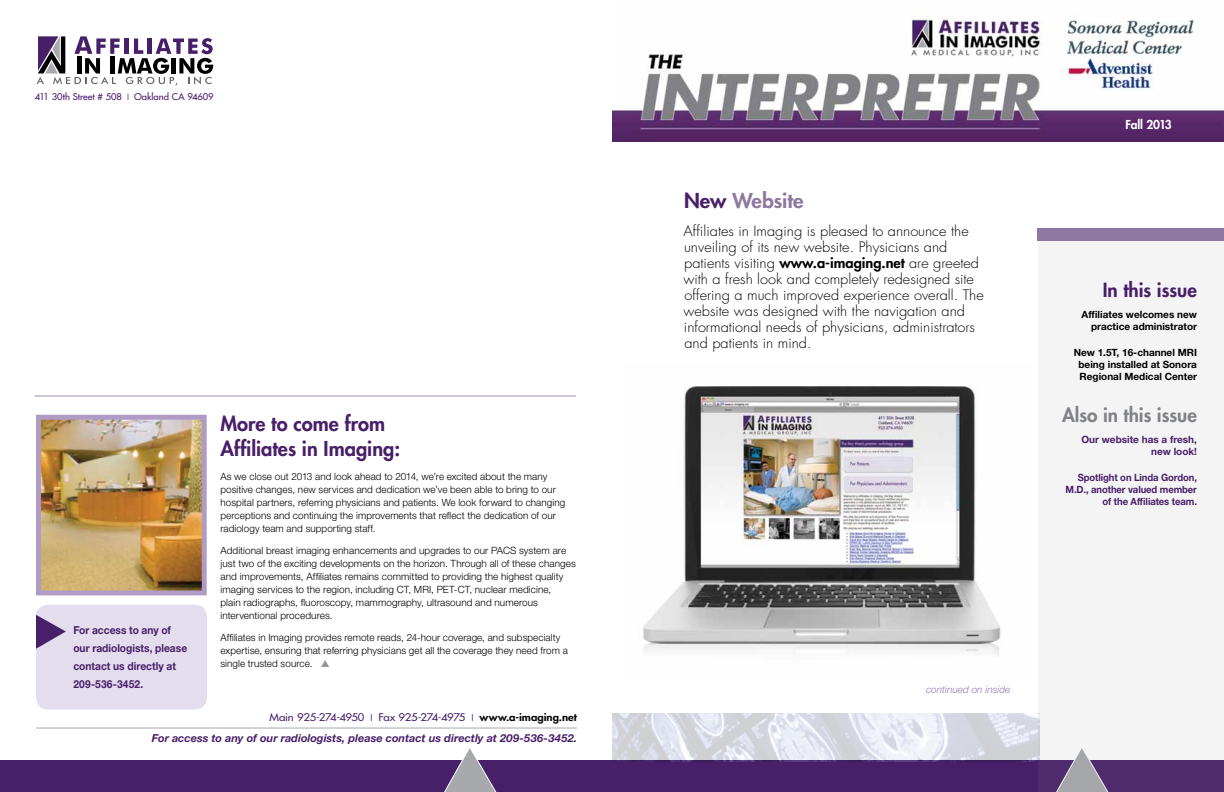
<style>
.page{position:relative;width:1224px;height:792px;background:#fff}
.page>*{position:absolute;margin:0;border:0;box-sizing:border-box;transform-origin:0 0}
.t1{font:800 20px/25px "Futura Std";color:#481f69}
.t2{font:800 20px "Futura Std";color:#8d78a1;scale:1.04 1}
.t3{font:800 19px "Futura Std";color:#808285}
.t4{font:800 19px "Futura Std";color:#481f69}
.t5{font:300 14px/16px "Futura Std";color:#000;scale:1.04 1}
.t6{font:800 12px "Futura Std";letter-spacing:-.015em;color:#fff}
.t7{font:italic 700 11px "Helvetica Neue LT Std";color:#481f69}
.t8{font:700 11px/18px "Helvetica Neue LT Std";color:#481f69;scale:.93 1}
.t9{font:500 10.3px "Futura Std";letter-spacing:-.02em;color:#481f69;scale:1.1 1}
.t10{font:300 10px/13px "Helvetica Neue LT Std";letter-spacing:.005em;color:#000}
.t11{font:700 10px/12px "Helvetica Neue LT Std";color:#000;text-align:right}
.t12{font:700 10px/12px "Helvetica Neue LT Std";letter-spacing:-.01em;color:#481f69;text-align:right;scale:.95 1}
.t13{font:700 10px/12px "Helvetica Neue LT Std";letter-spacing:-.01em;color:#481f69;text-align:right}
.t14{font:italic 300 10px "Helvetica Neue LT Std";letter-spacing:.005em;color:#967bb4}
.t15{font:500 9px "Futura Std";color:#49176d;scale:1.05 1}
.s1{color:#939598}
.s2{color:#49176d}
.s3{font-weight:800;color:#000}
.s4{font-size:10px;color:#000}
.s5{color:#481f69}
.s6{font-weight:800}
</style>
<div class="page">
<img style="left:643px;top:386px;width:358px;height:270px">
<div style="left:0;top:761px;width:1224px;height:31px;background:#481f69"></div>
<img style="left:612px;top:10px;width:612px;height:132px">
<img style="left:612px;top:713px;width:427px;height:49px">
<div style="left:1039px;top:228px;width:185px;height:564px;background:#f4f4f4"></div>
<hr style="left:36px;top:728px;width:541px;height:1px;background:#a7a9ac">
<svg style="left:438px;top:748px;width:65px;height:44px"></svg>
<svg style="left:37px;top:36px;width:176px;height:49px"></svg>
<div style="left:1037px;top:228px;width:187px;height:13px;background:#8d78a1"></div>
<hr style="left:35px;top:396px;width:541px;height:1px;background:#9e8caf">
<div style="left:36px;top:605px;width:171px;height:105px;background:#e3dded;border-radius:12px"></div>
<svg style="left:36px;top:615px;width:30px;height:34px"></svg>
<img style="left:42px;top:421px;width:159px;height:168px">
<div style="left:36px;top:415px;width:171px;height:180px;border:5px solid #b09bc7"></div>
<p class="t15" style="left:35px;top:91px;width:172px">411 30th Street # 508 ❘ Oakland CA 94609</p>
<p class="t8" style="left:73px;top:621px;width:124px">For access to any of our radiologists, please contact us directly at<br>209-536-3452.</p>
<h1 class="t1" style="left:220px;top:411px;width:181px">More to come from<br>Affiliates in Imaging:</h1>
<p class="t10" style="left:220px;top:469px;width:346px">As we close out 2013 and look ahead to 2014, we’re excited about the many positive changes, new services and dedication we’ve been able to bring to our hospital partners, referring physicians and patients. We look forward to changing perceptions and continuing the improvements that reflect the dedication of our radiology team and supporting staff.</p>
<p class="t10" style="left:220px;top:543px;width:357px">Additional breast imaging enhancements and upgrades to our PACS system are just two of the exciting developments on the horizon. Through all of these changes and improvements, Affiliates remains committed to providing the highest quality imaging services to the region, including CT, MRI, PET-CT, nuclear medicine,<br>plain radiographs, fluoroscopy, mammography, ultrasound and numerous interventional procedures.</p>
<p class="t10" style="left:220px;top:630px;width:349px">Affiliates in Imaging provides remote reads, 24-hour coverage, and subspecialty expertise, ensuring that referring physicians get all the coverage they need from a single trusted source. <span class="s1">▲</span></p>
<p class="t9" style="left:269px;top:710px;width:281px">Main 925-274-4950 <span class="s2">❘</span> Fax 925-274-4975 <span class="s2">❘</span> <span class="s3">www.a-imaging.net</span></p>
<p class="t7" style="left:152px;top:732px;width:427px">For access to any of our radiologists, please contact us directly at 209-536-3452<span class="s4">.</span></p>
<h1 class="t2" style="left:684px;top:188px;width:117px"><span class="s5">New</span> Website</h1>
<p class="t5" style="left:684px;top:223px;width:290px">Affiliates in Imaging is pleased to announce the unveiling of its new website. Physicians and patients visiting <span class="s6">www.a-imaging.net</span> are greeted with a fresh look and completely redesigned site offering a much improved experience overall. The website was designed with the navigation and informational needs of physicians, administrators and patients in mind.</p>
<p class="t6" style="left:1125px;top:117px;width:48px">Fall 2013</p>
<h2 class="t4" style="left:1103px;top:278px;width:96px">In this issue</h2>
<p class="t11" style="left:1082px;top:308px;width:117px">Affiliates welcomes new practice administrator</p>
<p class="t11" style="left:1074px;top:346px;width:125px;text-align:center">New 1.5T, 16-channel MRI being installed at Sonora<br>Regional Medical Center</p>
<h2 class="t3" style="left:1062px;top:403px;width:136px">Also in this issue</h2>
<p class="t13" style="left:1081px;top:433px;width:117px">Our website has a fresh, new look!</p>
<p class="t12" style="left:1066px;top:471px;width:140px">Spotlight on Linda Gordon,<br>M.D., another valued member of the Affiliates team.</p>
<p class="t14" style="left:926px;top:683px;width:86px">continued on inside</p>
</div>
